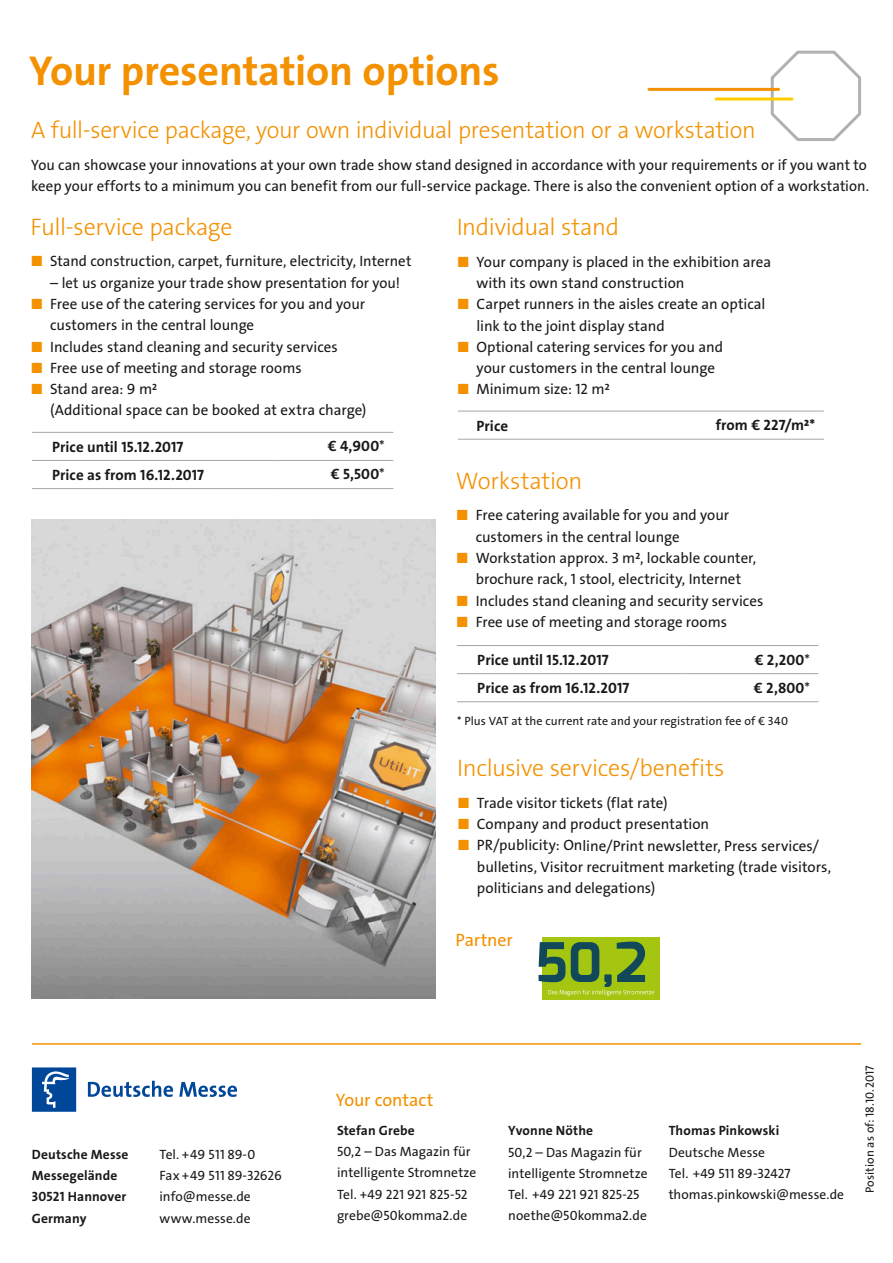
<style>
.page{position:relative;width:893px;height:1263px;background:#fff}
.page>*{position:absolute;margin:0;border:0;box-sizing:border-box;transform-origin:0 0}
.t1{font:42px "The Sans LP7 Bld";letter-spacing:-.005em;color:#f39100}
.t2{font:24px "The Sans LP3 Lig";letter-spacing:-.01em;color:#f39100}
.t3{font:18px "The Sans LP5 Plain";letter-spacing:-.005em;color:#f39100}
.t4{font:15px/21.3px "The Sans LP5 Plain";color:#1a1918}
.t5{font:15px "The Sans LP7 Bld";letter-spacing:.005em;color:#1a1918}
.t6{font:13.5px/21.3px "The Sans LP5 Plain";color:#1a1918}
.t7{font:13.5px/21.3px "The Sans LP7 Bld";letter-spacing:.01em;color:#1a1918}
.t8{font:12px "The Sans LP5 Plain";letter-spacing:.005em;color:#1a1918}
.s1{font-family:"The Sans LP7 Bld";color:#f39100}
.s2{font-family:"The Sans LP5 Plain"}
</style>
<div class="page">
<svg style="left:88px;top:1081px;width:85px;height:16px"></svg>
<svg style="left:179px;top:1082px;width:58px;height:15px"></svg>
<svg style="left:32px;top:1067px;width:44px;height:45px;background:#215ea6"></svg>
<hr style="left:32px;top:1043px;width:829px;height:2px;background:#f39100">
<img style="left:32px;top:520px;width:404px;height:478px">
<svg style="left:769px;top:50px;width:92px;height:91px"></svg>
<hr style="left:649px;top:88px;width:130px;height:3px;background:#f39100">
<hr style="left:716px;top:98px;width:76px;height:3px;background:#fecc00">
<div style="left:542px;top:937px;width:118px;height:62px;background:#a4c611"></div>
<svg style="left:539px;top:941px;width:115px;height:55px"></svg>
<hr style="left:684px;top:645px;width:135px;height:1px;background:#a6a6a7">
<hr style="left:684px;top:673px;width:135px;height:1px;background:#a6a6a7">
<hr style="left:684px;top:701px;width:135px;height:1px;background:#a6a6a7">
<hr style="left:457px;top:645px;width:227px;height:1px;background:#a6a6a7">
<hr style="left:457px;top:673px;width:227px;height:1px;background:#a6a6a7">
<hr style="left:457px;top:701px;width:227px;height:1px;background:#a6a6a7">
<hr style="left:274px;top:432px;width:119px;height:1px;background:#a6a6a7">
<hr style="left:274px;top:460px;width:119px;height:1px;background:#a6a6a7">
<hr style="left:274px;top:488px;width:119px;height:1px;background:#a6a6a7">
<hr style="left:32px;top:432px;width:242px;height:1px;background:#a6a6a7">
<hr style="left:32px;top:460px;width:242px;height:1px;background:#a6a6a7">
<hr style="left:32px;top:488px;width:242px;height:1px;background:#a6a6a7">
<hr style="left:697px;top:411px;width:127px;height:1px;background:#a6a6a7">
<hr style="left:697px;top:439px;width:127px;height:1px;background:#a6a6a7">
<hr style="left:458px;top:411px;width:239px;height:1px;background:#a6a6a7">
<hr style="left:458px;top:439px;width:239px;height:1px;background:#a6a6a7">
<h1 class="t1" style="left:29px;top:53px;width:472px">Your presentation options</h1>
<h2 class="t2" style="left:31px;top:120px;width:726px">A full-service package, your own individual presentation or a workstation</h2>
<p class="t4" style="left:31px;top:155px;width:839px">You can showcase your innovations at your own trade show stand designed in accordance with your requirements or if you want to keep your efforts to a minimum you can benefit from our full-service package. There is also the convenient option of a workstation.</p>
<h2 class="t2" style="left:31px;top:216px;width:203px">Full-service package</h2>
<p class="t4" style="left:31px;top:252px;width:382px"><span class="s1">■</span> Stand construction, carpet, furniture, electricity, Internet</p>
<p class="t4" style="left:50px;top:273px;width:352px">– let us organize your trade show presentation for you!</p>
<p class="t4" style="left:50px;top:294px;width:316px;text-indent:-20px"><span class="s1">■</span> Free use of the catering services for you and your customers in the central lounge</p>
<p class="t4" style="left:31px;top:337px;width:309px"><span class="s1">■</span> Includes stand cleaning and security services</p>
<p class="t4" style="left:31px;top:358px;width:273px"><span class="s1">■</span> Free use of meeting and storage rooms</p>
<p class="t4" style="left:50px;top:379px;width:318px;text-indent:-20px"><span class="s1">■</span> Stand area: 9 m²<br>(Additional space can be booked at extra charge)</p>
<p class="t5" style="left:52px;top:440px;width:133px">Price until 15.12.2017</p>
<p class="t5" style="left:328px;top:440px;width:59px">€ 4,900<span class="s2">*</span></p>
<p class="t5" style="left:52px;top:469px;width:153px">Price as from 16.12.2017</p>
<p class="t5" style="left:331px;top:468px;width:56px">€ 5,500<span class="s2">*</span></p>
<h2 class="t2" style="left:457px;top:217px;width:164px">Individual stand</h2>
<p class="t4" style="left:476px;top:252px;width:296px;text-indent:-20px"><span class="s1">■</span> Your company is placed in the exhibition area with its own stand construction</p>
<p class="t4" style="left:476px;top:295px;width:291px;text-indent:-20px"><span class="s1">■</span> Carpet runners in the aisles create an optical link to the joint display stand</p>
<p class="t4" style="left:476px;top:337px;width:248px;text-indent:-20px"><span class="s1">■</span> Optional catering services for you and your customers in the central lounge</p>
<p class="t4" style="left:457px;top:380px;width:155px"><span class="s1">■</span> Minimum size: 12 m²</p>
<p class="t5" style="left:477px;top:419px;width:33px">Price</p>
<p class="t5" style="left:716px;top:419px;width:101px">from € 227/m²*</p>
<h2 class="t2" style="left:456px;top:470px;width:128px">Workstation</h2>
<p class="t4" style="left:476px;top:506px;width:255px;text-indent:-20px"><span class="s1">■</span> Free catering available for you and your customers in the central lounge</p>
<p class="t4" style="left:456px;top:548px;width:302px;text-align:center"><span class="s1">■</span> Workstation approx. 3 m², lockable counter, brochure rack, 1 stool, electricity, Internet</p>
<p class="t4" style="left:456px;top:591px;width:309px"><span class="s1">■</span> Includes stand cleaning and security services</p>
<p class="t4" style="left:456px;top:612px;width:273px"><span class="s1">■</span> Free use of meeting and storage rooms</p>
<p class="t5" style="left:477px;top:654px;width:133px">Price until 15.12.2017</p>
<p class="t5" style="left:755px;top:653px;width:57px">€ 2,200<span class="s2">*</span></p>
<p class="t5" style="left:477px;top:682px;width:153px">Price as from 16.12.2017</p>
<p class="t5" style="left:754px;top:681px;width:58px">€ 2,800<span class="s2">*</span></p>
<p class="t8" style="left:457px;top:715px;width:332px">* Plus VAT at the current rate and your registration fee of € 340</p>
<h2 class="t2" style="left:457px;top:758px;width:269px">Inclusive services/benefits</h2>
<p class="t4" style="left:457px;top:793px;width:212px"><span class="s1">■</span> Trade visitor tickets (flat rate)</p>
<p class="t4" style="left:457px;top:815px;width:254px"><span class="s1">■</span> Company and product presentation</p>
<p class="t4" style="left:477px;top:836px;width:356px;text-indent:-20px"><span class="s1">■</span> PR/publicity: Online/Print newsletter, Press services/ bulletins, Visitor recruitment marketing (trade visitors, politicians and delegations)</p>
<p class="t3" style="left:455px;top:932px;width:59px">Partner</p>
<p class="t7" style="left:32px;top:1144px;width:98px">Deutsche Messe<br>Messegelände<br>30521 Hannover<br>Germany</p>
<p class="t6" style="left:159px;top:1144px;width:124px">Tel. +49 511 89-0<br>Fax +49 511 89-32626 info@messe.de www.messe.de</p>
<p class="t3" style="left:336px;top:1092px;width:99px">Your contact</p>
<p class="t7" style="left:337px;top:1120px;width:79px">Stefan Grebe</p>
<p class="t6" style="left:337px;top:1142px;width:141px">50,2 – Das Magazin für intelligente Stromnetze<br>Tel. +49 221 921 825-52 grebe@50komma2.de</p>
<p class="t7" style="left:508px;top:1121px;width:86px">Yvonne Nöthe</p>
<p class="t6" style="left:508px;top:1142px;width:141px">50,2 – Das Magazin für intelligente Stromnetze<br>Tel. +49 221 921 825-25 noethe@50komma2.de</p>
<p class="t7" style="left:669px;top:1121px;width:112px">Thomas Pinkowski</p>
<p class="t6" style="left:669px;top:1142px;width:177px">Deutsche Messe<br>Tel. +49 511 89-32427 thomas.pinkowski@messe.de</p>
<p class="t8" style="left:865px;top:1193px;width:129px;rotate:-90deg">Position as of: 18.10.2017</p>
</div>
